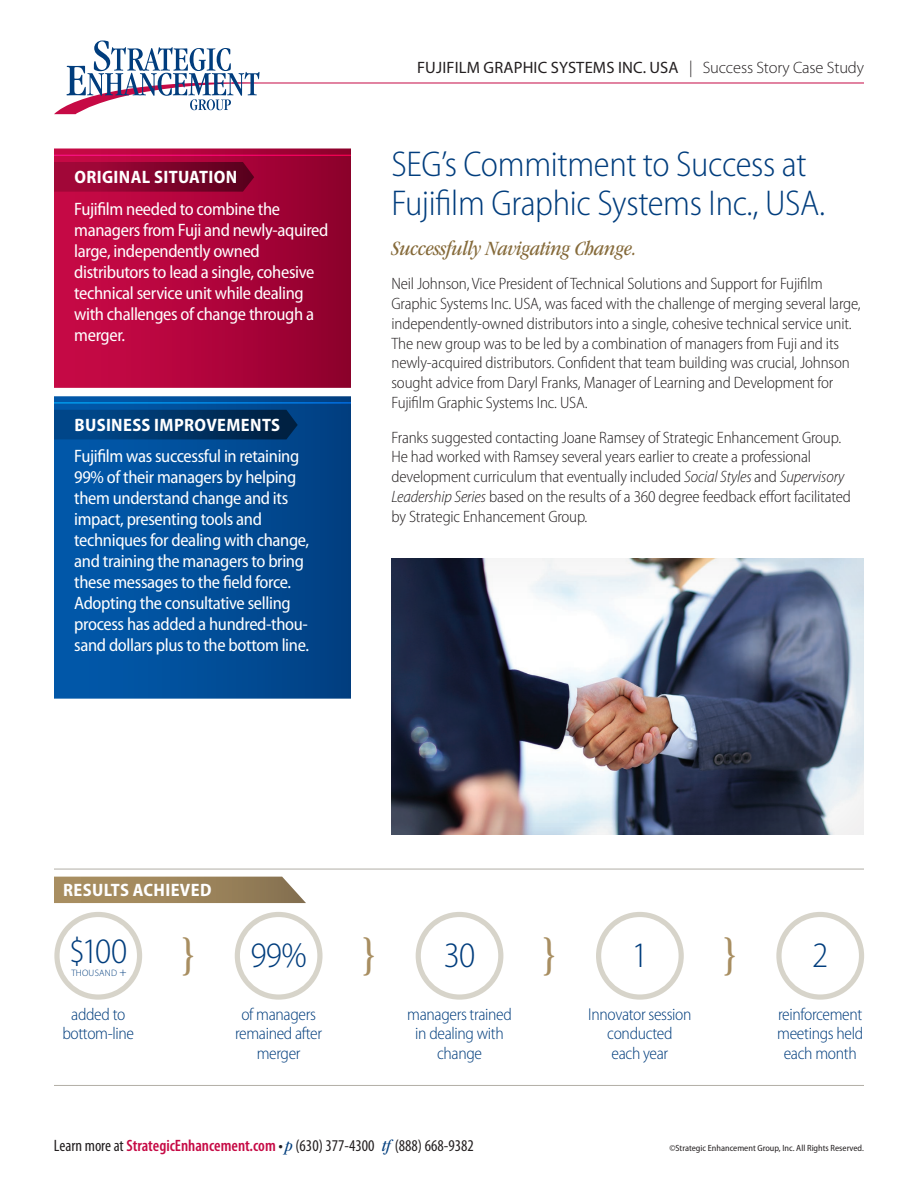
<style>
.page{position:relative;width:918px;height:1188px;background:#fff}
.page>*{position:absolute;margin:0;border:0;box-sizing:border-box;transform-origin:0 0}
.t1{font:condensed 45px "ITC Garamond Std";color:#a88e61}
.H1_2017{font:300 semi-condensed 36px/39px "Myriad Pro";letter-spacing:-.01em;color:#013d7d}
.t2{font:300 semi-condensed 35.85px "Myriad Pro";letter-spacing:-.02em;color:#013d7d}
.H2_2017{font:italic condensed 21px "ITC Garamond Std";letter-spacing:-.01em;color:#866b3b}
.Reversed_boxed_copy{font:semi-condensed 18px/21px "Myriad Pro";letter-spacing:-.02em;color:#fff}
.t3{font:700 semi-condensed 18px "Myriad Pro";letter-spacing:.02em;color:#fff}
.infographic_copy{font:300 semi-condensed 17.25px/19.2px "Myriad Pro";letter-spacing:-.02em;color:#013d7d;text-align:center}
.body_copy_2017{font:300 semi-condensed 16.5px/19.8px "Myriad Pro";letter-spacing:-.01em;color:#231f20}
.t4{font:condensed 16.5px "Myriad Pro";color:#231f20}
.t5{font:16.5px "Myriad Pro";letter-spacing:.01em;color:#231f20}
.t6{font:300 9.3px "Myriad Pro";letter-spacing:.03em;color:#013d7d}
.t7{font:semi-condensed 9px "Myriad Pro";color:#231f20}
.s1{font-weight:300}
.s2{font-style:italic}
.s3{font-size:12px}
.s4{font-weight:600;color:#c60a45}
.s5{font-weight:600}
.s6{font-family:"ITC Garamond Std";font-style:italic;color:#013d7d}
</style>
<div class="page">
<hr style="left:232px;top:83px;width:632px;height:1px;background:#c60a45">
<svg style="left:54px;top:41px;width:206px;height:73px"></svg>
<svg style="left:54px;top:148px;width:297px;height:240px;background:#ad053b"></svg>
<svg style="left:54px;top:396px;width:297px;height:303px;background:#014d97"></svg>
<svg style="left:54px;top:162px;width:200px;height:30px;background:#85032d"></svg>
<svg style="left:54px;top:410px;width:244px;height:29px;background:#003569"></svg>
<hr style="left:54px;top:155px;width:297px;height:1px;background:#fff">
<hr style="left:54px;top:402px;width:297px;height:1px;background:#fff">
<div style="left:389px;top:557px;width:475px;height:279px;background:#231f20;opacity:.1"></div>
<svg style="left:54px;top:877px;width:252px;height:26px;background:#a18a62"></svg>
<svg style="left:235px;top:912px;width:88px;height:88px"></svg>
<svg style="left:596px;top:912px;width:88px;height:88px"></svg>
<svg style="left:776px;top:912px;width:88px;height:88px"></svg>
<hr style="left:54px;top:869px;width:810px;height:1px;background:#b2aea6">
<svg style="left:416px;top:912px;width:87px;height:88px"></svg>
<hr style="left:54px;top:1085px;width:810px;height:1px;background:#b2aea6">
<svg style="left:54px;top:912px;width:88px;height:88px"></svg>
<p class="t3" style="left:74px;top:167px;width:164px">ORIGINAL SITUATION</p>
<p class="Reversed_boxed_copy" style="left:74px;top:198px;width:256px">Fujifilm needed to combine the managers from Fuji and newly-aquired large, independently owned distributors to lead a single, cohesive technical service unit while dealing with challenges of change through a merger.</p>
<p class="t3" style="left:74px;top:415px;width:207px">BUSINESS IMPROVEMENTS</p>
<p class="Reversed_boxed_copy" style="left:74px;top:446px;width:236px">Fujifilm was successful in retaining 99% of their managers by helping them understand change and its impact, presenting tools and techniques for dealing with change, and training the managers to bring these messages to the field force.<br>Adopting the consultative selling process has added a hundred-thou&shy;sand dollars plus to the bottom line.</p>
<p class="t5" style="left:417px;top:57px;width:448px">FUJIFILM GRAPHIC SYSTEMS INC. USA <span class="s1">| Success Story Case Study</span></p>
<p class="H1_2017" style="left:392px;top:145px;width:435px">SEG’s Commitment to Success at<br>Fujifilm Graphic Systems Inc., USA.</p>
<p class="H2_2017" style="left:392px;top:236px;width:247px">Successfully Navigating Change.</p>
<p class="body_copy_2017" style="left:392px;top:274px;width:471px">Neil Johnson, Vice President of Technical Solutions and Support for Fujifilm Graphic Systems Inc. USA, was faced with the challenge of merging several large, independently-owned distributors into a single, cohesive technical service unit.<br>The new group was to be led by a combination of managers from Fuji and its newly-acquired distributors. Confident that team building was crucial, Johnson sought advice from Daryl Franks, Manager of Learning and Development for Fujifilm Graphic Systems Inc. USA.</p>
<p class="body_copy_2017" style="left:392px;top:428px;width:461px">Franks suggested contacting Joane Ramsey of Strategic Enhancement Group.<br>He had worked with Ramsey several years earlier to create a professional development curriculum that eventually included <span class="s2">Social Styles</span> and <span class="s2">Supervisory Leadership Series</span> based on the results of a 360 degree feedback effort facilitated by Strategic Enhancement Group.</p>
<p class="t3" style="left:63px;top:880px;width:150px">RESULTS ACHIEVED</p>
<p class="t2" style="left:69px;top:931px;width:60px">$100</p>
<p class="t6" style="left:71px;top:967px;width:57px">THOUSAND <span class="s3">+</span></p>
<p class="infographic_copy" style="left:62px;top:1005px;width:73px">added to bottom-line</p>
<p class="t1" style="left:181px;top:930px;width:16px">}</p>
<p class="t1" style="left:362px;top:930px;width:16px">}</p>
<p class="t2" style="left:444px;top:935px;width:33px">30</p>
<p class="t1" style="left:542px;top:930px;width:16px">}</p>
<p class="t1" style="left:722px;top:930px;width:16px">}</p>
<p class="t2" style="left:812px;top:935px;width:18px">2</p>
<p class="t2" style="left:251px;top:935px;width:58px">99%</p>
<p class="t2" style="left:632px;top:935px;width:18px">1</p>
<p class="infographic_copy" style="left:235px;top:1005px;width:89px">of managers remained after merger</p>
<p class="infographic_copy" style="left:407px;top:1005px;width:106px">managers trained in dealing with change</p>
<p class="infographic_copy" style="left:588px;top:1005px;width:105px">Innovator session</p>
<p class="infographic_copy" style="left:607px;top:1024px;width:67px;text-align:left">conducted each year</p>
<p class="infographic_copy" style="left:777px;top:1005px;width:87px">reinforcement meetings held each month</p>
<p class="t4" style="left:54px;top:1137px;width:421px">Learn more at <span class="s4">StrategicEnhancement.com</span> <span class="s5">•</span> <span class="s6">p</span> (630) 377-4300 <span class="s6">tf</span> (888) 668-9382</p>
<p class="t7" style="left:669px;top:1143px;width:196px">©Strategic Enhancement Group, Inc. All Rights Reserved.</p>
</div>
